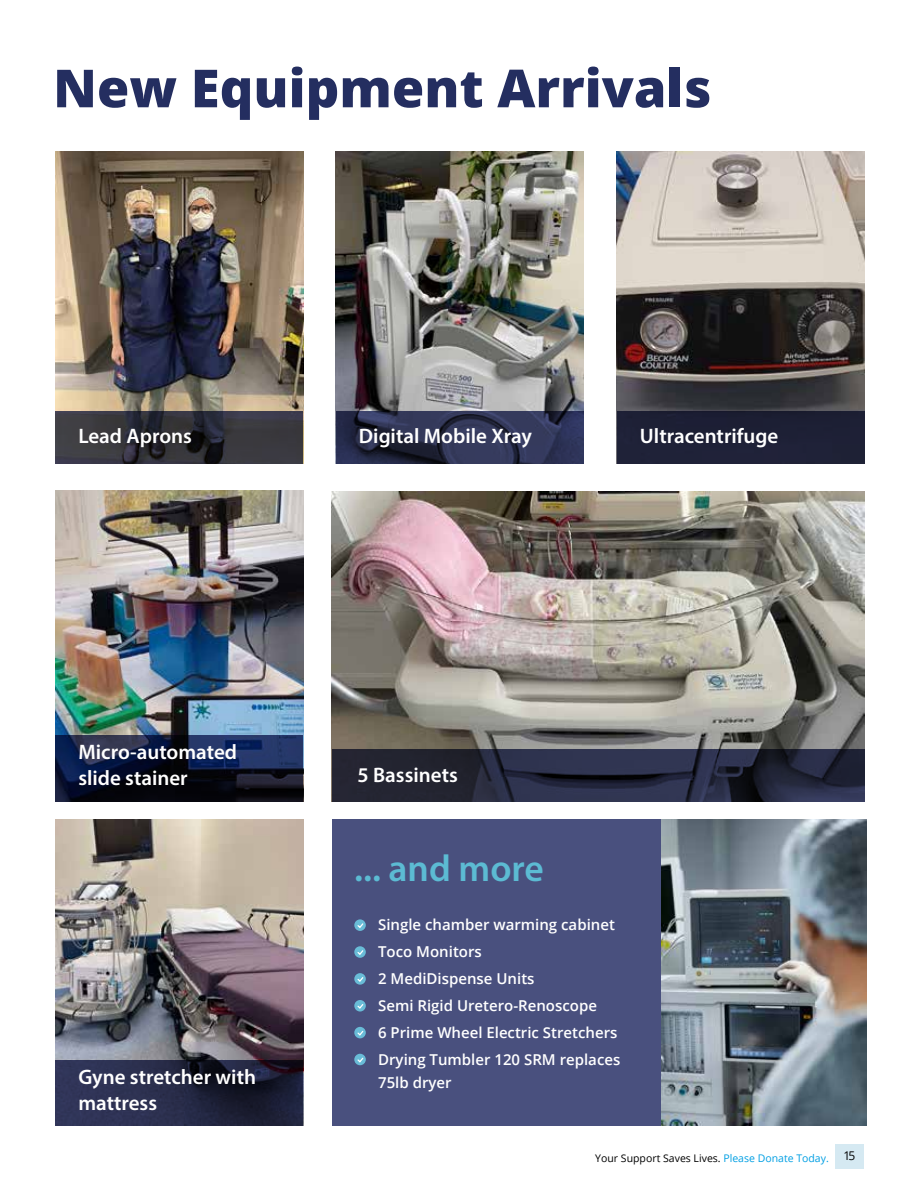
<style>
.page{position:relative;width:918px;height:1188px;background:#fff}
.page>*{position:absolute;margin:0;border:0;box-sizing:border-box;transform-origin:0 0}
.t1{font:800 52.5px "Open Sans";color:#242e60}
.t2{font:600 37.5px "Myriad Pro";color:#5cbbd3}
.t3{font:600 21px/25.2px "Myriad Pro";color:#fff}
.t4{font:600 15px/27px "Open Sans";color:#fff}
.t5{font:10.5px "Open Sans";color:#000}
.s1{color:#009fe3}
.s2{font-size:12px}
</style>
<div class="page">
<div style="left:836px;top:1145px;width:28px;height:24px;background:#d5e9f2"></div>
<img style="left:55px;top:152px;width:248px;height:259px">
<svg style="left:55px;top:411px;width:248px;height:52px;background:#33333a"></svg>
<img style="left:55px;top:490px;width:248px;height:246px">
<svg style="left:55px;top:736px;width:248px;height:66px;background:#101833"></svg>
<img style="left:55px;top:820px;width:248px;height:241px">
<svg style="left:55px;top:1061px;width:248px;height:65px;background:#242742"></svg>
<img style="left:336px;top:152px;width:248px;height:259px">
<svg style="left:336px;top:411px;width:248px;height:52px;background:#2b304f"></svg>
<img style="left:617px;top:152px;width:248px;height:259px">
<div style="left:617px;top:411px;width:248px;height:52px;background:#1e2035"></div>
<img style="left:332px;top:492px;width:533px;height:258px">
<svg style="left:332px;top:750px;width:533px;height:52px;background:#25283c"></svg>
<div style="left:332px;top:820px;width:533px;height:306px;background:#49507e"></div>
<svg style="left:354px;top:919px;width:12px;height:12px"></svg>
<svg style="left:356px;top:922px;width:9px;height:7px"></svg>
<svg style="left:354px;top:946px;width:12px;height:12px"></svg>
<svg style="left:356px;top:949px;width:9px;height:7px"></svg>
<svg style="left:354px;top:973px;width:12px;height:12px"></svg>
<svg style="left:356px;top:976px;width:9px;height:7px"></svg>
<svg style="left:354px;top:1000px;width:12px;height:12px"></svg>
<svg style="left:356px;top:1003px;width:9px;height:7px"></svg>
<svg style="left:354px;top:1027px;width:12px;height:11px"></svg>
<svg style="left:356px;top:1030px;width:9px;height:7px"></svg>
<svg style="left:354px;top:1054px;width:12px;height:11px"></svg>
<svg style="left:356px;top:1056px;width:9px;height:8px"></svg>
<img style="left:662px;top:820px;width:204px;height:306px">
<h1 class="t1" style="left:53px;top:48px;width:660px">New Equipment Arrivals</h1>
<h3 class="t3" style="left:78px;top:423px;width:115px">Lead Aprons</h3>
<h3 class="t3" style="left:359px;top:423px;width:175px">Digital Mobile Xray</h3>
<h3 class="t3" style="left:640px;top:423px;width:140px">Ultracentrifuge</h3>
<h3 class="t3" style="left:78px;top:739px;width:160px">Micro-automated slide stainer</h3>
<h3 class="t3" style="left:78px;top:1064px;width:179px">Gyne stretcher with mattress</h3>
<h3 class="t3" style="left:358px;top:761px;width:102px">5 Bassinets</h3>
<h2 class="t2" style="left:354px;top:845px;width:191px">... and more</h2>
<p class="t4" style="left:378px;top:911px;width:244px">Single chamber warming cabinet<br>Toco Monitors<br>2 MediDispense Units<br>Semi Rigid Uretero-Renoscope<br>6 Prime Wheel Electric Stretchers<br>Drying Tumbler 120 SRM replaces</p>
<p class="t4" style="left:378px;top:1068px;width:75px">75lb dryer</p>
<p class="t5" style="left:595px;top:1151px;width:262px">Your Support Saves Lives. <span class="s1">Please Donate Today.</span> <span class="s2">15</span></p>
</div>
